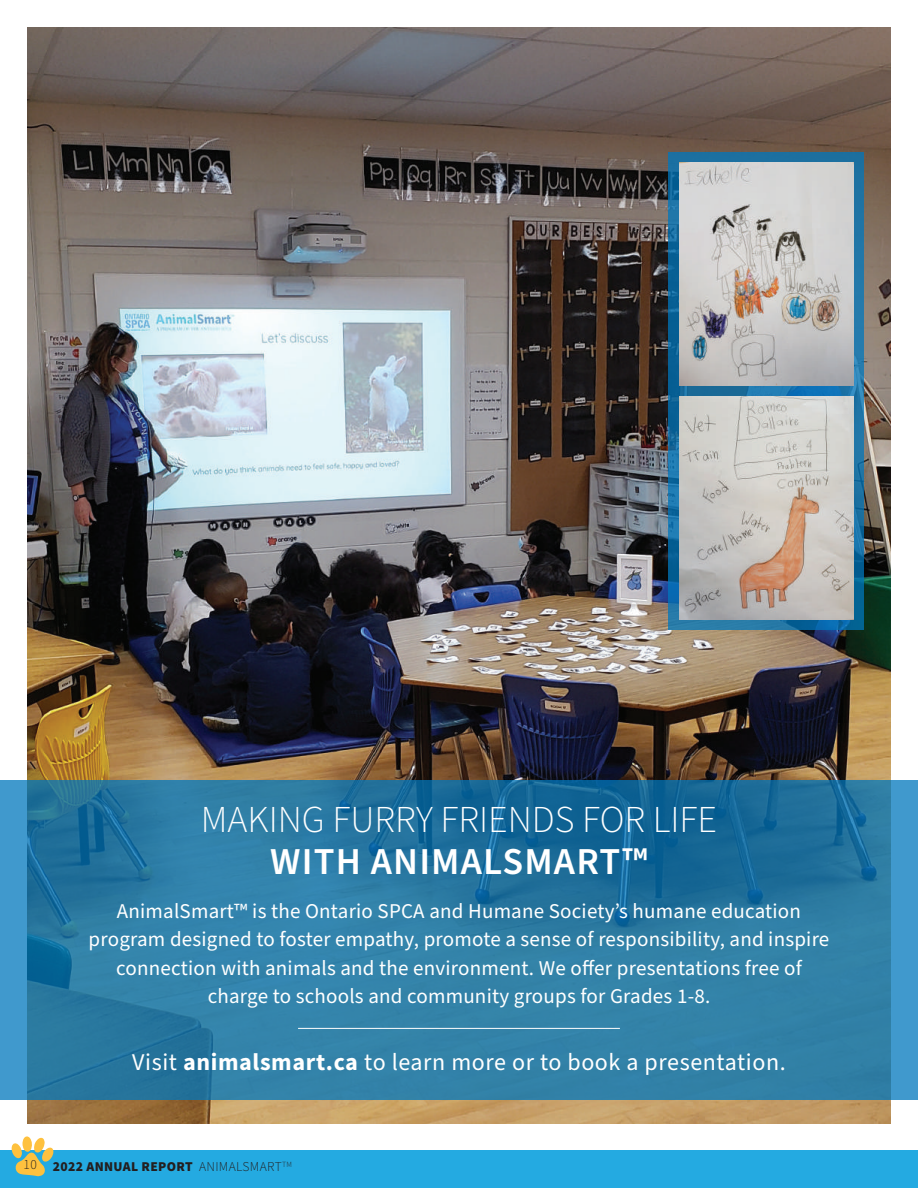
<style>
.page{position:relative;width:918px;height:1188px;background:#fff}
.page>*{position:absolute;margin:0;border:0;box-sizing:border-box;transform-origin:0 0}
.t1{font:300 37.95px "Source Sans Pro";color:#fff}
.t2{font:600 37.95px "Source Sans Pro";letter-spacing:.03em;color:#fff}
.t3{font:24px "Source Sans Pro";letter-spacing:.025em;color:#fff}
.t4{font:21px/28.5px "Source Sans Pro";letter-spacing:.01em;color:#fff;text-align:center}
.t5{font:900 13.5px "Source Sans Pro";letter-spacing:.025em;color:#231f20}
.t6{font:300 13.5px "Source Sans Pro";color:#231f20}
.s1{font-weight:700}
.s2{font-weight:300}
</style>
<div class="page">
<div style="left:0;top:1150px;width:918px;height:38px;background:#24aae1"></div>
<img style="left:27px;top:27px;width:864px;height:1096px">
<svg style="left:669px;top:152px;width:195px;height:478px;background:#1b70a2"></svg>
<svg style="left:0;top:781px;width:918px;height:319px;background:#2b7ba5"></svg>
<hr style="left:298px;top:1028px;width:322px;height:1px;background:#fff">
<img style="left:679px;top:162px;width:175px;height:223px">
<img style="left:679px;top:396px;width:175px;height:223px">
<svg style="left:11px;top:1136px;width:43px;height:40px"></svg>
<h1 class="t1" style="left:201px;top:794px;width:518px">MAKING FURRY FRIENDS FOR LIFE</h1>
<h1 class="t2" style="left:270px;top:836px;width:379px">WITH ANIMALSMART™</h1>
<p class="t4" style="left:89px;top:897px;width:742px">AnimalSmart™ is the Ontario SPCA and Humane Society’s humane education program designed to foster empathy, promote a sense of responsibility, and inspire connection with animals and the environment. We offer presentations free of charge to schools and community groups for Grades 1-8.</p>
<p class="t3" style="left:132px;top:1046px;width:655px">Visit <span class="s1">animalsmart.ca</span> to learn more or to book a presentation.</p>
<p class="t6" style="left:24px;top:1156px;width:15px">10</p>
<p class="t5" style="left:53px;top:1157px;width:241px">2022 ANNUAL REPORT <span class="s2">ANIMALSMART</span><sup>TM</sup></p>
</div>
